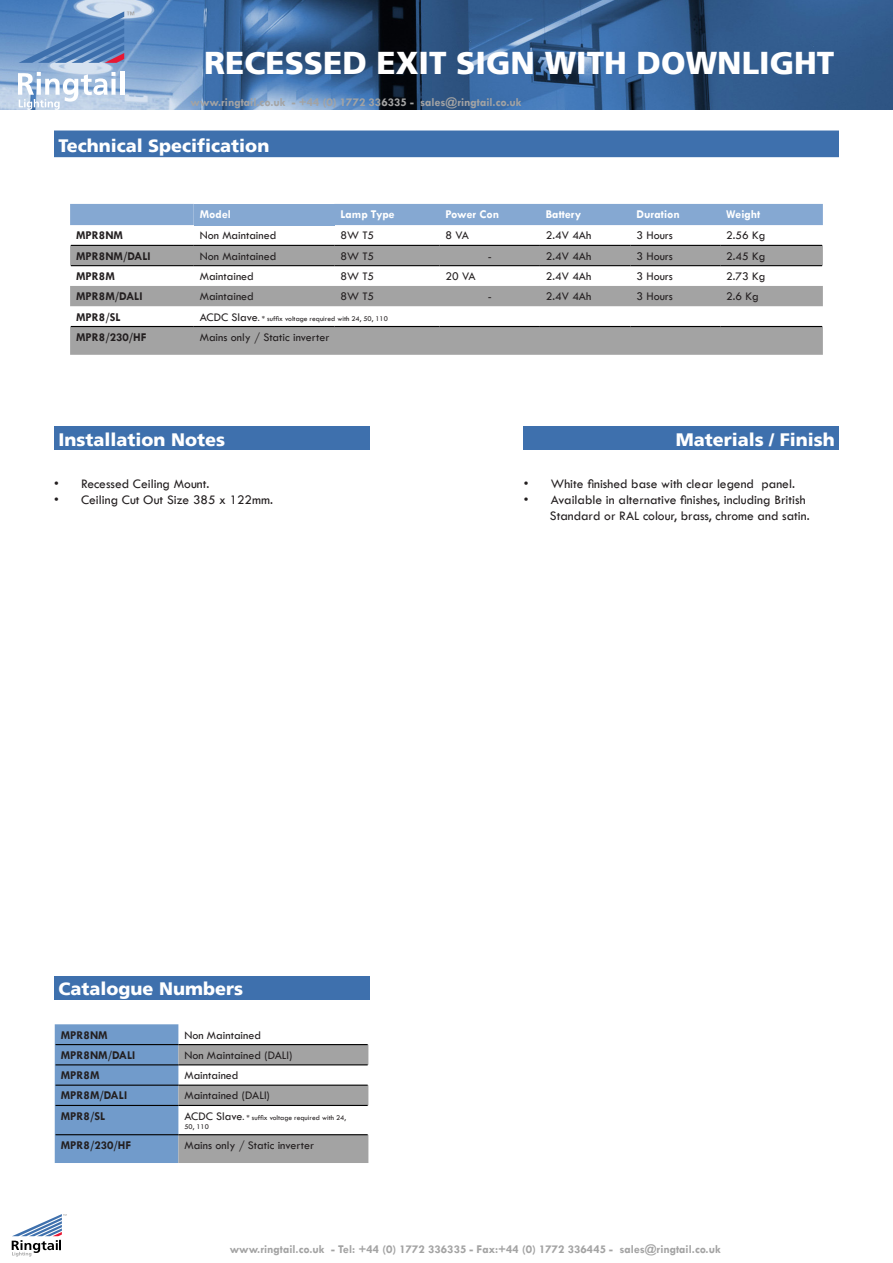
<style>
.page{position:relative;width:893px;height:1263px;background:#fff}
.page>*{position:absolute;margin:0;border:0;box-sizing:border-box;transform-origin:0 0}
.t1{font:900 31.5px "Frutiger";color:#fff}
.t2{font:900 18px "Frutiger";color:#fff}
.t3{font:500 13.5px "Tw Cen";color:#231f20}
.t4{font:500 12px "Tw Cen";color:#231f20}
.t5{font:700 12px "Tw Cen";color:#a3a3a3}
.t6{font:700 12px "Tw Cen";color:#231f20}
.t7{font:700 12px "Tw Cen";color:#fff}
.t8{font:500 7.5px/9px "Tw Cen";color:#231f20}
.s1{font-size:12px}
.s2{font-size:9px}
</style>
<div class="page">
<img style="left:0;top:0;width:893px;height:110px">
<hr style="left:120px;top:72px;width:4px;height:23px;background:#fff">
<svg style="left:18px;top:72px;width:98px;height:38px"></svg>
<svg style="left:19px;top:11px;width:115px;height:52px;background:#5c87bd"></svg>
<svg style="left:12px;top:1214px;width:55px;height:42px"></svg>
<svg style="left:55px;top:1024px;width:313px;height:139px"></svg>
<hr style="left:56px;top:1044px;width:122px;height:1px;background:#010101">
<hr style="left:178px;top:1044px;width:190px;height:1px;background:#010101">
<hr style="left:56px;top:1064px;width:122px;height:1px;background:#010101">
<hr style="left:178px;top:1064px;width:190px;height:1px;background:#010101">
<hr style="left:56px;top:1084px;width:122px;height:2px;background:#010101">
<hr style="left:178px;top:1084px;width:190px;height:2px;background:#010101">
<hr style="left:56px;top:1105px;width:122px;height:1px;background:#010101">
<hr style="left:178px;top:1105px;width:190px;height:1px;background:#010101">
<hr style="left:56px;top:1134px;width:122px;height:1px;background:#010101">
<hr style="left:178px;top:1134px;width:190px;height:1px;background:#010101">
<div style="left:54px;top:977px;width:315px;height:23px;background:#3e70ad"></div>
<div style="left:54px;top:131px;width:785px;height:26px;background:#3e70ad"></div>
<div style="left:70px;top:204px;width:753px;height:21px;background:#85a8d2"></div>
<div style="left:194px;top:204px;width:140px;height:21px;background:#85a8d2"></div>
<svg style="left:70px;top:245px;width:753px;height:110px;fill:#a3a3a3"></svg>
<svg style="left:70px;top:266px;width:753px;height:40px"></svg>
<hr style="left:71px;top:245px;width:123px;height:1px;background:#010101">
<hr style="left:194px;top:245px;width:140px;height:1px;background:#010101">
<hr style="left:334px;top:245px;width:105px;height:1px;background:#010101">
<hr style="left:439px;top:245px;width:101px;height:1px;background:#010101">
<hr style="left:540px;top:245px;width:90px;height:1px;background:#010101">
<hr style="left:630px;top:245px;width:90px;height:1px;background:#010101">
<hr style="left:720px;top:245px;width:102px;height:1px;background:#010101">
<hr style="left:71px;top:265px;width:123px;height:1px;background:#010101">
<hr style="left:194px;top:265px;width:140px;height:1px;background:#010101">
<hr style="left:334px;top:265px;width:105px;height:1px;background:#010101">
<hr style="left:439px;top:265px;width:101px;height:1px;background:#010101">
<hr style="left:540px;top:265px;width:90px;height:1px;background:#010101">
<hr style="left:630px;top:265px;width:90px;height:1px;background:#010101">
<hr style="left:720px;top:265px;width:102px;height:1px;background:#010101">
<hr style="left:71px;top:326px;width:123px;height:1px;background:#010101">
<hr style="left:194px;top:326px;width:140px;height:1px;background:#010101">
<hr style="left:334px;top:326px;width:105px;height:1px;background:#010101">
<hr style="left:439px;top:326px;width:101px;height:1px;background:#010101">
<hr style="left:540px;top:326px;width:90px;height:1px;background:#010101">
<hr style="left:630px;top:326px;width:90px;height:1px;background:#010101">
<hr style="left:720px;top:326px;width:102px;height:1px;background:#010101">
<div style="left:54px;top:426px;width:315px;height:24px;background:#3e70ad"></div>
<div style="left:524px;top:426px;width:315px;height:24px;background:#3e70ad"></div>
<p class="t1" style="left:204px;top:44px;width:632px">RECESSED EXIT SIGN WITH DOWNLIGHT</p>
<p class="t5" style="left:191px;top:95px;width:333px">www.ringtail.co.uk - +44 (0) 1772 336335 - sales@ringtail.co.uk</p>
<p class="t2" style="left:58px;top:135px;width:212px">Technical Specification</p>
<p class="t7" style="left:200px;top:207px;width:33px">Model</p>
<p class="t7" style="left:340px;top:207px;width:56px">Lamp Type</p>
<p class="t7" style="left:445px;top:207px;width:55px">Power Con</p>
<p class="t7" style="left:546px;top:207px;width:37px">Battery</p>
<p class="t7" style="left:636px;top:207px;width:45px">Duration</p>
<p class="t7" style="left:726px;top:207px;width:36px">Weight</p>
<p class="t6" style="left:76px;top:228px;width:49px">MPR8NM</p>
<p class="t4" style="left:200px;top:228px;width:78px">Non Maintained</p>
<p class="t4" style="left:340px;top:228px;width:35px">8W T5</p>
<p class="t4" style="left:445px;top:228px;width:25px">8 VA</p>
<p class="t4" style="left:546px;top:228px;width:47px">2.4V 4Ah</p>
<p class="t4" style="left:636px;top:228px;width:38px">3 Hours</p>
<p class="t4" style="left:726px;top:228px;width:41px">2.56 Kg</p>
<p class="t6" style="left:76px;top:249px;width:76px">MPR8NM/DALI</p>
<p class="t4" style="left:200px;top:249px;width:78px">Non Maintained</p>
<p class="t4" style="left:340px;top:249px;width:35px">8W T5</p>
<p class="t4" style="left:488px;top:249px;width:5px">-</p>
<p class="t4" style="left:546px;top:249px;width:47px">2.4V 4Ah</p>
<p class="t4" style="left:636px;top:249px;width:38px">3 Hours</p>
<p class="t4" style="left:726px;top:249px;width:41px">2.45 Kg</p>
<p class="t6" style="left:76px;top:269px;width:40px">MPR8M</p>
<p class="t4" style="left:200px;top:269px;width:56px">Maintained</p>
<p class="t4" style="left:340px;top:269px;width:35px">8W T5</p>
<p class="t4" style="left:445px;top:269px;width:32px">20 VA</p>
<p class="t4" style="left:546px;top:269px;width:47px">2.4V 4Ah</p>
<p class="t4" style="left:636px;top:269px;width:38px">3 Hours</p>
<p class="t4" style="left:726px;top:269px;width:41px">2.73 Kg</p>
<p class="t6" style="left:76px;top:289px;width:68px">MPR8M/DALI</p>
<p class="t4" style="left:200px;top:289px;width:56px">Maintained</p>
<p class="t4" style="left:340px;top:289px;width:35px">8W T5</p>
<p class="t4" style="left:488px;top:289px;width:5px">-</p>
<p class="t4" style="left:546px;top:289px;width:47px">2.4V 4Ah</p>
<p class="t4" style="left:636px;top:289px;width:38px">3 Hours</p>
<p class="t4" style="left:726px;top:289px;width:34px">2.6 Kg</p>
<p class="t6" style="left:76px;top:309px;width:46px">MPR8/SL</p>
<p class="t8" style="left:200px;top:314px;width:190px"><span class="s1">ACDC Slave</span><span class="s2">.</span> * suffix voltage required with 24, 50, 110</p>
<p class="t6" style="left:76px;top:330px;width:72px">MPR8/230/HF</p>
<p class="t4" style="left:200px;top:330px;width:131px">Mains only / Static inverter</p>
<p class="t2" style="left:58px;top:429px;width:168px">Installation Notes</p>
<p class="t2" style="left:676px;top:429px;width:161px">Materials / Finish</p>
<p class="t3" style="left:54px;top:475px;width:157px">• Recessed Ceiling Mount.</p>
<p class="t3" style="left:54px;top:492px;width:220px">• Ceiling Cut Out Size 385 x 122mm.</p>
<p class="t3" style="left:524px;top:475px;width:273px">• White finished base with clear legend panel.</p>
<p class="t3" style="left:524px;top:492px;width:283px">• Available in alternative finishes, including British</p>
<p class="t3" style="left:550px;top:508px;width:261px">Standard or RAL colour, brass, chrome and satin.</p>
<p class="t2" style="left:58px;top:977px;width:186px">Catalogue Numbers</p>
<p class="t6" style="left:61px;top:1027px;width:49px">MPR8NM</p>
<p class="t4" style="left:184px;top:1027px;width:78px">Non Maintained</p>
<p class="t6" style="left:61px;top:1048px;width:76px">MPR8NM/DALI</p>
<p class="t4" style="left:184px;top:1048px;width:110px">Non Maintained (DALI)</p>
<p class="t6" style="left:61px;top:1068px;width:40px">MPR8M</p>
<p class="t4" style="left:184px;top:1068px;width:56px">Maintained</p>
<p class="t6" style="left:61px;top:1088px;width:68px">MPR8M/DALI</p>
<p class="t4" style="left:184px;top:1088px;width:87px">Maintained (DALI)</p>
<p class="t6" style="left:61px;top:1109px;width:46px">MPR8/SL</p>
<p class="t8" style="left:184px;top:1113px;width:163px"><span class="s1">ACDC Slave</span><span class="s2">.</span> * suffix voltage required with 24,<br>50, 110</p>
<p class="t6" style="left:61px;top:1138px;width:72px">MPR8/230/HF</p>
<p class="t4" style="left:184px;top:1138px;width:131px">Mains only / Static inverter</p>
<p class="t5" style="left:230px;top:1242px;width:493px">www.ringtail.co.uk - Tel: +44 (0) 1772 336335 - Fax:+44 (0) 1772 336445 - sales@ringtail.co.uk</p>
</div>
